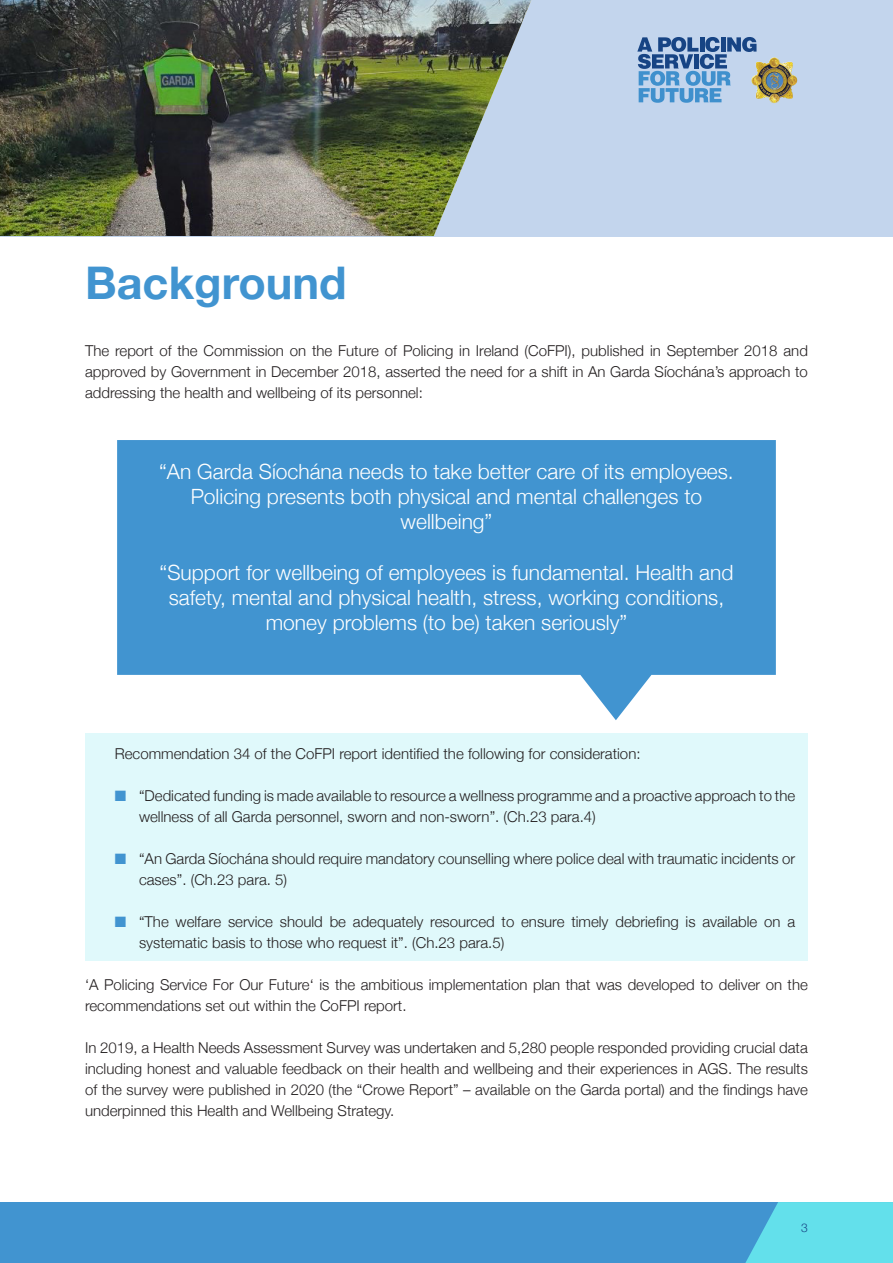
<style>
.page{position:relative;width:893px;height:1263px;background:#fff}
.page>*{position:absolute;margin:0;border:0;box-sizing:border-box;transform-origin:0 0}
.t1{font:700 45px "Helvetica Neue";color:#4194d0}
.t2{font:300 21px/25.2px "Helvetica Neue";color:#fff;text-align:center}
.t3{font:300 15px/21px "Helvetica Neue";color:#231f20}
.t4{font:300 12px "Helvetica Neue";color:#174484}
.s1{color:#4194d0}
</style>
<div class="page">
<div style="left:85px;top:733px;width:723px;height:228px;background:#e0f9fb"></div>
<div style="left:0;top:0;width:893px;height:236px;background:#c3d5ed"></div>
<svg style="left:117px;top:440px;width:659px;height:280px;fill:#4194d0"></svg>
<div style="left:0;top:1202px;width:893px;height:61px;background:#4194d0"></div>
<svg style="left:745px;top:1202px;width:148px;height:61px;background:#5ed7e7"></svg>
<img style="left:0;top:0;width:531px;height:236px">
<svg style="left:637px;top:37px;width:119px;height:66px"></svg>
<img style="left:751px;top:57px;width:37px;height:46px">
<p class="t1" style="left:85px;top:248px;width:263px">Background</p>
<p class="t3" style="left:85px;top:339px;width:724px;text-align:justify">The report of the Commission on the Future of Policing in Ireland (CoFPI), published in September 2018 and approved by Government in December 2018, asserted the need for a shift in An Garda Síochána’s approach to addressing the health and wellbeing of its personnel:</p>
<p class="t2" style="left:159px;top:457px;width:576px">“An Garda Síochána needs to take better care of its employees.<br>Policing presents both physical and mental challenges to wellbeing”</p>
<p class="t2" style="left:160px;top:558px;width:575px">“Support for wellbeing of employees is fundamental. Health and safety, mental and physical health, stress, working conditions, money problems (to be) taken seriously”</p>
<p class="t3" style="left:115px;top:742px;width:527px">Recommendation 34 of the CoFPI report identified the following for consideration:</p>
<p class="t3" style="left:139px;top:784px;width:658px;text-indent:-24px"><span class="s1">■</span> “Dedicated funding is made available to resource a wellness programme and a proactive approach to the wellness of all Garda personnel, sworn and non-sworn”. (Ch.23 para.4)</p>
<p class="t3" style="left:139px;top:847px;width:658px;text-indent:-24px"><span class="s1">■</span> “An Garda Síochána should require mandatory counselling where police deal with traumatic incidents or cases”. (Ch.23 para. 5)</p>
<p class="t3" style="left:139px;top:910px;width:658px;text-indent:-24px"><span class="s1">■</span> “The welfare service should be adequately resourced to ensure timely debriefing is available on a systematic basis to those who request it”. (Ch.23 para.5)</p>
<p class="t3" style="left:85px;top:973px;width:724px">‘A Policing Service For Our Future‘ is the ambitious implementation plan that was developed to deliver on the recommendations set out within the CoFPI report.</p>
<p class="t3" style="left:85px;top:1036px;width:724px;text-align:justify">In 2019, a Health Needs Assessment Survey was undertaken and 5,280 people responded providing crucial data including honest and valuable feedback on their health and wellbeing and their experiences in AGS. The results of the survey were published in 2020 (the “Crowe Report” – available on the Garda portal) and the findings have underpinned this Health and Wellbeing Strategy.</p>
<p class="t4" style="left:801px;top:1218px;width:8px">3</p>
</div>
